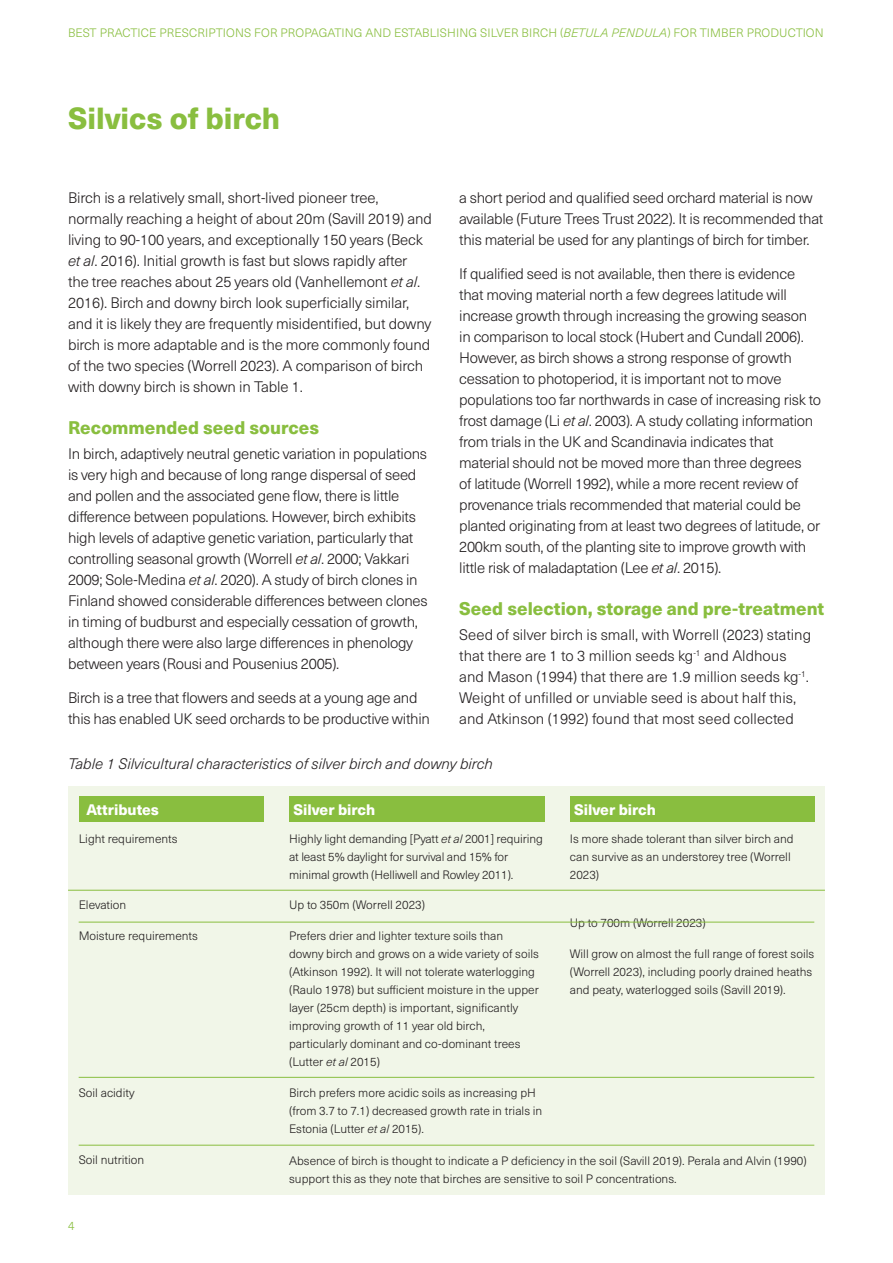
<style>
.page{position:relative;width:893px;height:1263px;background:#fff}
.page>*{position:absolute;margin:0;border:0;box-sizing:border-box;transform-origin:0 0}
.t1{font:800 30px "Neue Haas Unica W1 G";color:#89be3f}
.t2{font:800 18px "Neue Haas Unica W1 G";color:#89be3f}
.t3{font:300 15px/21px "Neue Haas Unica W1 G";letter-spacing:-.02em;color:#231f20}
.t4{font:300 15px/21px "Neue Haas Unica W1 G";color:#231f20}
.t5{font:italic 300 15px "Neue Haas Unica W1 G";color:#231f20}
.t6{font:800 15px "Neue Haas Unica W1 G";color:#fff}
.t7{font:300 12px/18px "Neue Haas Unica W1 G";color:#231f20}
.t8{font:300 12px "Neue Haas Unica W1 G";letter-spacing:.01em;color:#89be3f}
.s1{font-style:italic}
</style>
<div class="page">
<div style="left:68px;top:787px;width:757px;height:408px;background:#f1f6e8"></div>
<div style="left:79px;top:796px;width:185px;height:26px;background:#89be3f"></div>
<div style="left:289px;top:796px;width:255px;height:26px;background:#89be3f"></div>
<div style="left:570px;top:796px;width:244px;height:26px;background:#89be3f"></div>
<hr style="left:68px;top:890px;width:757px;height:1px;background:#89be3f">
<hr style="left:79px;top:922px;width:735px;height:1px;background:#89be3f">
<hr style="left:79px;top:1077px;width:735px;height:1px;background:#89be3f">
<hr style="left:79px;top:1145px;width:735px;height:1px;background:#89be3f">
<p class="t8" style="left:68px;top:24px;width:757px">BEST PRACTICE PRESCRIPTIONS FOR PROPAGATING AND ESTABLISHING SILVER BIRCH (<span class="s1">BETULA PENDULA</span>) FOR TIMBER PRODUCTION</p>
<p class="t1" style="left:68px;top:95px;width:214px">Silvics of birch</p>
<p class="t3" style="left:68px;top:186px;width:365px">Birch is a relatively small, short-lived pioneer tree, normally reaching a height of about 20m (Savill 2019) and living to 90-100 years, and exceptionally 150 years (Beck <span class="s1">et al</span>. 2016). Initial growth is fast but slows rapidly after the tree reaches about 25 years old (Vanhellemont <span class="s1">et al</span>.<br>2016). Birch and downy birch look superficially similar, and it is likely they are frequently misidentified, but downy birch is more adaptable and is the more commonly found of the two species (Worrell 2023). A comparison of birch with downy birch is shown in Table 1.</p>
<p class="t2" style="left:68px;top:414px;width:253px">Recommended seed sources</p>
<p class="t3" style="left:68px;top:443px;width:361px">In birch, adaptively neutral genetic variation in populations is very high and because of long range dispersal of seed and pollen and the associated gene flow, there is little difference between populations. However, birch exhibits high levels of adaptive genetic variation, particularly that controlling seasonal growth (Worrell <span class="s1">et al</span>. 2000; Vakkari 2009; Sole-Medina <span class="s1">et al</span>. 2020). A study of birch clones in Finland showed considerable differences between clones in timing of budburst and especially cessation of growth, although there were also large differences in phenology between years (Rousi and Pousenius 2005).</p>
<p class="t3" style="left:68px;top:687px;width:363px">Birch is a tree that flowers and seeds at a young age and this has enabled UK seed orchards to be productive within</p>
<p class="t3" style="left:459px;top:186px;width:365px">a short period and qualified seed orchard material is now available (Future Trees Trust 2022). It is recommended that this material be used for any plantings of birch for timber.</p>
<p class="t3" style="left:459px;top:262px;width:363px">If qualified seed is not available, then there is evidence that moving material north a few degrees latitude will increase growth through increasing the growing season in comparison to local stock (Hubert and Cundall 2006).<br>However, as birch shows a strong response of growth cessation to photoperiod, it is important not to move populations too far northwards in case of increasing risk to frost damage (Li <span class="s1">et al</span>. 2003). A study collating information from trials in the UK and Scandinavia indicates that material should not be moved more than three degrees<br>of latitude (Worrell 1992), while a more recent review of provenance trials recommended that material could be planted originating from at least two degrees of latitude, or 200km south, of the planting site to improve growth with little risk of maladaptation (Lee <span class="s1">et al</span>. 2015).</p>
<p class="t2" style="left:459px;top:594px;width:367px">Seed selection, storage and pre-treatment</p>
<p class="t4" style="left:459px;top:624px;width:353px">Seed of silver birch is small, with Worrell (2023) stating that there are 1 to 3 million seeds kg<sup>-1</sup> and Aldhous and Mason (1994) that there are 1.9 million seeds kg<sup>-1</sup>.<br>Weight of unfilled or unviable seed is about half this, and Atkinson (1992) found that most seed collected</p>
<p class="t5" style="left:68px;top:753px;width:426px">Table 1 Silvicultural characteristics of silver birch and downy birch</p>
<p class="t6" style="left:86px;top:798px;width:74px">Attributes</p>
<p class="t6" style="left:293px;top:798px;width:83px">Silver birch</p>
<p class="t6" style="left:574px;top:798px;width:83px">Silver birch</p>
<p class="t7" style="left:79px;top:829px;width:100px">Light requirements</p>
<p class="t7" style="left:289px;top:829px;width:255px">Highly light demanding [Pyatt <span class="s1">et al</span> 2001] requiring at least 5% daylight for survival and 15% for minimal growth (Helliwell and Rowley 2011).</p>
<p class="t7" style="left:289px;top:895px;width:137px">Up to 350m (Worrell 2023)</p>
<p class="t7" style="left:289px;top:926px;width:251px">Prefers drier and lighter texture soils than downy birch and grows on a wide variety of soils (Atkinson 1992). It will not tolerate waterlogging (Raulo 1978) but sufficient moisture in the upper layer (25cm depth) is important, significantly improving growth of 11 year old birch, particularly dominant and co-dominant trees (Lutter <span class="s1">et al</span> 2015)</p>
<p class="t7" style="left:289px;top:1083px;width:255px">Birch prefers more acidic soils as increasing pH (from 3.7 to 7.1) decreased growth rate in trials in<br>Estonia (Lutter <span class="s1">et al</span> 2015).</p>
<p class="t7" style="left:570px;top:829px;width:225px">Is more shade tolerant than silver birch and can survive as an understorey tree (Worrell<br>2023)</p>
<p class="t7" style="left:570px;top:913px;width:137px">Up to 700m (Worrell 2023)</p>
<p class="t7" style="left:570px;top:944px;width:246px">Will grow on almost the full range of forest soils (Worrell 2023), including poorly drained heaths and peaty, waterlogged soils (Savill 2019).</p>
<p class="t7" style="left:79px;top:895px;width:49px">Elevation</p>
<p class="t7" style="left:79px;top:926px;width:121px">Moisture requirements</p>
<p class="t7" style="left:79px;top:1083px;width:58px">Soil acidity</p>
<p class="t7" style="left:79px;top:1150px;width:67px">Soil nutrition</p>
<p class="t8" style="left:68px;top:1216px;width:8px">4</p>
<p class="t7" style="left:289px;top:1151px;width:519px">Absence of birch is thought to indicate a P deficiency in the soil (Savill 2019). Perala and Alvin (1990) support this as they note that birches are sensitive to soil P concentrations.</p>
</div>
